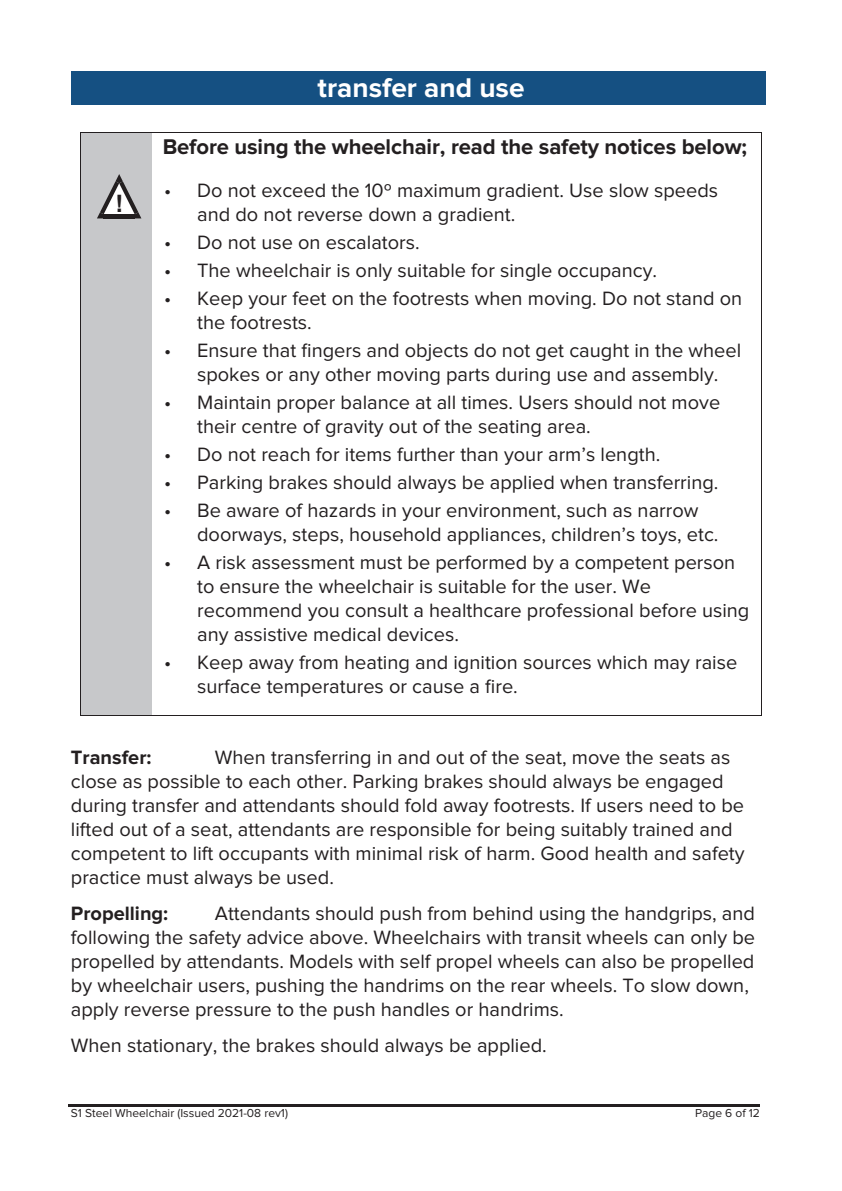
<style>
.page{position:relative;width:842px;height:1191px;background:#fff}
.page>*{position:absolute;margin:0;border:0;box-sizing:border-box;transform-origin:0 0}
.t1{font:700 28px "Proxima Nova";color:#fff}
.t2{font:700 24px "Arial";color:#231f20}
.t3{font:700 22px "Proxima Nova";letter-spacing:-.005em;color:#231f20}
.t4{font:20px/24px "Proxima Nova";color:#231f20}
.t5{font:700 20px "Proxima Nova";color:#231f20}
.t6{font:12px "Proxima Nova";color:#231f20}
</style>
<div class="page">
<hr style="left:68px;top:1103px;width:692px;height:3px;background:#231f20">
<div style="left:71px;top:71px;width:11px;height:34px;background:#155082"></div>
<div style="left:755px;top:71px;width:11px;height:34px;background:#155082"></div>
<div style="left:82px;top:71px;width:673px;height:34px;background:#155082"></div>
<div style="left:82px;top:133px;width:10px;height:141px;background:#c7c8ca"></div>
<div style="left:141px;top:133px;width:11px;height:141px;background:#c7c8ca"></div>
<div style="left:82px;top:274px;width:70px;height:441px;background:#c7c8ca"></div>
<div style="left:92px;top:133px;width:49px;height:37px;background:#c7c8ca"></div>
<div style="left:92px;top:170px;width:49px;height:55px;background:#c7c8ca"></div>
<svg style="left:97px;top:174px;width:44px;height:44px"></svg>
<hr style="left:104px;top:214px;width:31px;height:4px;background:#231f20">
<div style="left:92px;top:225px;width:49px;height:49px;background:#c7c8ca"></div>
<hr style="left:82px;top:132px;width:70px;height:1px;background:#231f20">
<hr style="left:153px;top:132px;width:472px;height:1px;background:#231f20">
<hr style="left:627px;top:132px;width:134px;height:1px;background:#231f20">
<hr style="left:80px;top:133px;width:1px;height:582px;background:#231f20">
<hr style="left:81px;top:715px;width:71px;height:1px;background:#231f20">
<hr style="left:151px;top:715px;width:610px;height:1px;background:#231f20">
<hr style="left:761px;top:133px;width:1px;height:582px;background:#231f20">
<p class="t2" style="left:115px;top:187px;width:9px">!</p>
<h1 class="t1" style="left:318px;top:75px;width:208px">transfer and use</h1>
<p class="t3" style="left:163px;top:137px;width:586px">Before using the wheelchair, read the safety notices below;</p>
<p class="t4" style="left:197px;top:179px;width:523px;text-indent:-33px">• Do not exceed the 10º maximum gradient. Use slow speeds and do not reverse down a gradient.</p>
<p class="t4" style="left:164px;top:231px;width:257px">• Do not use on escalators.</p>
<p class="t4" style="left:164px;top:259px;width:494px">• The wheelchair is only suitable for single occupancy.</p>
<p class="t4" style="left:197px;top:287px;width:547px;text-indent:-33px">• Keep your feet on the footrests when moving. Do not stand on the footrests.</p>
<p class="t4" style="left:164px;top:339px;width:579px;text-align:center">• Ensure that fingers and objects do not get caught in the wheel spokes or any other moving parts during use and assembly.</p>
<p class="t4" style="left:197px;top:391px;width:525px;text-indent:-33px">• Maintain proper balance at all times. Users should not move their centre of gravity out of the seating area.</p>
<p class="t4" style="left:164px;top:443px;width:498px">• Do not reach for items further than your arm’s length.</p>
<p class="t4" style="left:164px;top:471px;width:556px">• Parking brakes should always be applied when transferring.</p>
<p class="t4" style="left:197px;top:499px;width:523px;text-indent:-33px">• Be aware of hazards in your environment, such as narrow doorways, steps, household appliances, children’s toys, etc.</p>
<p class="t4" style="left:197px;top:551px;width:554px;text-indent:-33px">• A risk assessment must be performed by a competent person to ensure the wheelchair is suitable for the user. We recommend you consult a healthcare professional before using any assistive medical devices.</p>
<p class="t4" style="left:197px;top:651px;width:542px;text-indent:-33px">• Keep away from heating and ignition sources which may raise surface temperatures or cause a fire.</p>
<p class="t5" style="left:71px;top:748px;width:82px">Transfer:</p>
<p class="t4" style="left:71px;top:746px;width:675px;text-indent:144px">When transferring in and out of the seat, move the seats as close as possible to each other. Parking brakes should always be engaged during transfer and attendants should fold away footrests. If users need to be lifted out of a seat, attendants are responsible for being suitably trained and competent to lift occupants with minimal risk of harm. Good health and safety practice must always be used.</p>
<p class="t5" style="left:71px;top:904px;width:99px">Propelling:</p>
<p class="t4" style="left:71px;top:902px;width:686px;text-indent:144px">Attendants should push from behind using the handgrips, and following the safety advice above. Wheelchairs with transit wheels can only be propelled by attendants. Models with self propel wheels can also be propelled by wheelchair users, pushing the handrims on the rear wheels. To slow down, apply reverse pressure to the push handles or handrims.</p>
<p class="t4" style="left:71px;top:1034px;width:477px">When stationary, the brakes should always be applied.</p>
<p class="t6" style="left:71px;top:1108px;width:219px">S1 Steel Wheelchair (Issued 2021-08 rev1)</p>
<p class="t6" style="left:695px;top:1108px;width:66px">Page 6 of 12</p>
</div>
